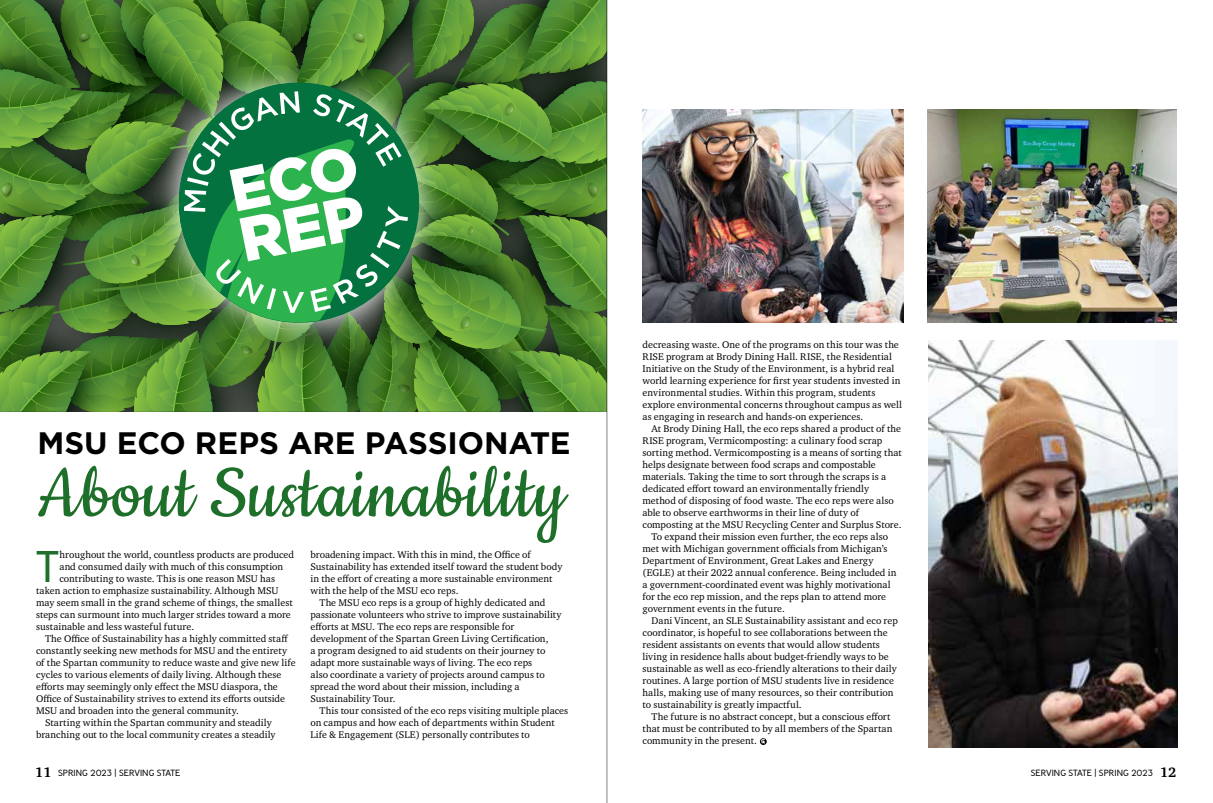
<style>
.page{position:relative;width:1213px;height:803px;background:#fff}
.page>*{position:absolute;margin:0;border:0;box-sizing:border-box;transform-origin:0 0}
.Body_Copy{font:300 44.2px "Ministry";color:#1d6f29}
.Feature_Titles{font:700 31px "Gotham";letter-spacing:-.005em;color:#000}
.Body_Copy_Indent{font:10px/12px "Charter ITC Std";letter-spacing:.005em;color:#000}
.Body_Copy-2{font:10px "Charter ITC Std";letter-spacing:.005em;color:#000}
.t1{font:300 9px "Ministry";color:#000}
.s1{font-family:"Charter ITC Std";font-weight:700;font-size:14px}
</style>
<div class="page">
<svg style="left:0;top:0;width:607px;height:413px;background:#4e873c"></svg>
<svg style="left:38px;top:466px;width:530px;height:77px"></svg>
<svg style="left:760px;top:738px;width:6px;height:6px"></svg>
<img style="left:642px;top:109px;width:261px;height:213px">
<img style="left:927px;top:109px;width:249px;height:214px">
<img style="left:928px;top:340px;width:249px;height:407px">
<hr style="left:607px;top:0;width:1px;height:803px;background:#000">
<p class="Feature_Titles" style="left:37px;top:422px;width:534px">MSU ECO REPS ARE PASSIONATE</p>
<p class="Body_Copy" style="left:36px;top:539px;width:25px">T</p>
<p class="Body_Copy-2" style="left:59px;top:548px;width:236px">hroughout the world, countless products are produced</p>
<p class="Body_Copy-2" style="left:59px;top:560px;width:225px">and consumed daily with much of this consumption</p>
<p class="Body_Copy-2" style="left:59px;top:572px;width:217px">contributing to waste. This is one reason MSU has</p>
<p class="Body_Copy-2" style="left:36px;top:584px;width:244px">taken action to emphasize sustainability. Although MSU</p>
<p class="Body_Copy-2" style="left:36px;top:596px;width:258px">may seem small in the grand scheme of things, the smallest</p>
<p class="Body_Copy-2" style="left:36px;top:608px;width:256px">steps can surmount into much larger strides toward a more</p>
<p class="Body_Copy-2" style="left:36px;top:620px;width:160px">sustainable and less wasteful future.</p>
<p class="Body_Copy_Indent" style="left:36px;top:632px;width:261px;text-indent:9px">The Office of Sustainability has a highly committed staff constantly seeking new methods for MSU and the entirety of the Spartan community to reduce waste and give new life cycles to various elements of daily living. Although these efforts may seemingly only effect the MSU diaspora, the Office of Sustainability strives to extend its efforts outside MSU and broaden into the general community.</p>
<p class="Body_Copy_Indent" style="left:36px;top:716px;width:241px;text-align:center">Starting within the Spartan community and steadily branching out to the local community creates a steadily</p>
<p class="t1" style="left:35px;top:767px;width:147px"><span class="s1">11</span> SPRING 2023 | SERVING STATE</p>
<p class="Body_Copy_Indent" style="left:310px;top:548px;width:253px">broadening impact. With this in mind, the Office of Sustainability has extended itself toward the student body in the effort of creating a more sustainable environment with the help of the MSU eco reps.</p>
<p class="Body_Copy_Indent" style="left:310px;top:596px;width:252px;text-indent:9px">The MSU eco reps is a group of highly dedicated and passionate volunteers who strive to improve sustainability efforts at MSU. The eco reps are responsible for development of the Spartan Green Living Certification,<br>a program designed to aid students on their journey to adapt more sustainable ways of living. The eco reps<br>also coordinate a variety of projects around campus to spread the word about their mission, including a Sustainability Tour.</p>
<p class="Body_Copy_Indent" style="left:310px;top:704px;width:259px;text-indent:9px">This tour consisted of the eco reps visiting multiple places on campus and how each of departments within Student<br>Life &amp; Engagement (SLE) personally contributes to</p>
<p class="Body_Copy_Indent" style="left:642px;top:338px;width:261px">decreasing waste. One of the programs on this tour was the RISE program at Brody Dining Hall. RISE, the Residential Initiative on the Study of the Environment, is a hybrid real world learning experience for first year students invested in environmental studies. Within this program, students explore environmental concerns throughout campus as well as engaging in research and hands-on experiences.</p>
<p class="Body_Copy_Indent" style="left:642px;top:422px;width:261px;text-indent:9px">At Brody Dining Hall, the eco reps shared a product of the RISE program, Vermicomposting: a culinary food scrap sorting method. Vermicomposting is a means of sorting that helps designate between food scraps and compostable materials. Taking the time to sort through the scraps is a dedicated effort toward an environmentally friendly method of disposing of food waste. The eco reps were also able to observe earthworms in their line of duty of composting at the MSU Recycling Center and Surplus Store.</p>
<p class="Body_Copy_Indent" style="left:642px;top:530px;width:255px;text-indent:9px">To expand their mission even further, the eco reps also met with Michigan government officials from Michigan’s Department of Environment, Great Lakes and Energy (EGLE) at their 2022 annual conference. Being included in a government-coordinated event was highly motivational for the eco rep mission, and the reps plan to attend more government events in the future.</p>
<p class="Body_Copy_Indent" style="left:642px;top:614px;width:257px;text-indent:9px">Dani Vincent, an SLE Sustainability assistant and eco rep coordinator, is hopeful to see collaborations between the resident assistants on events that would allow students living in residence halls about budget-friendly ways to be sustainable as well as eco-friendly alterations to their daily routines. A large portion of MSU students live in residence halls, making use of many resources, so their contribution to sustainability is greatly impactful.</p>
<p class="Body_Copy_Indent" style="left:642px;top:710px;width:251px;text-indent:9px">The future is no abstract concept, but a conscious effort that must be contributed to by all members of the Spartan community in the present.</p>
<p class="t1" style="left:1030px;top:767px;width:147px">SERVING STATE | SPRING 2023 <span class="s1">12</span></p>
</div>
